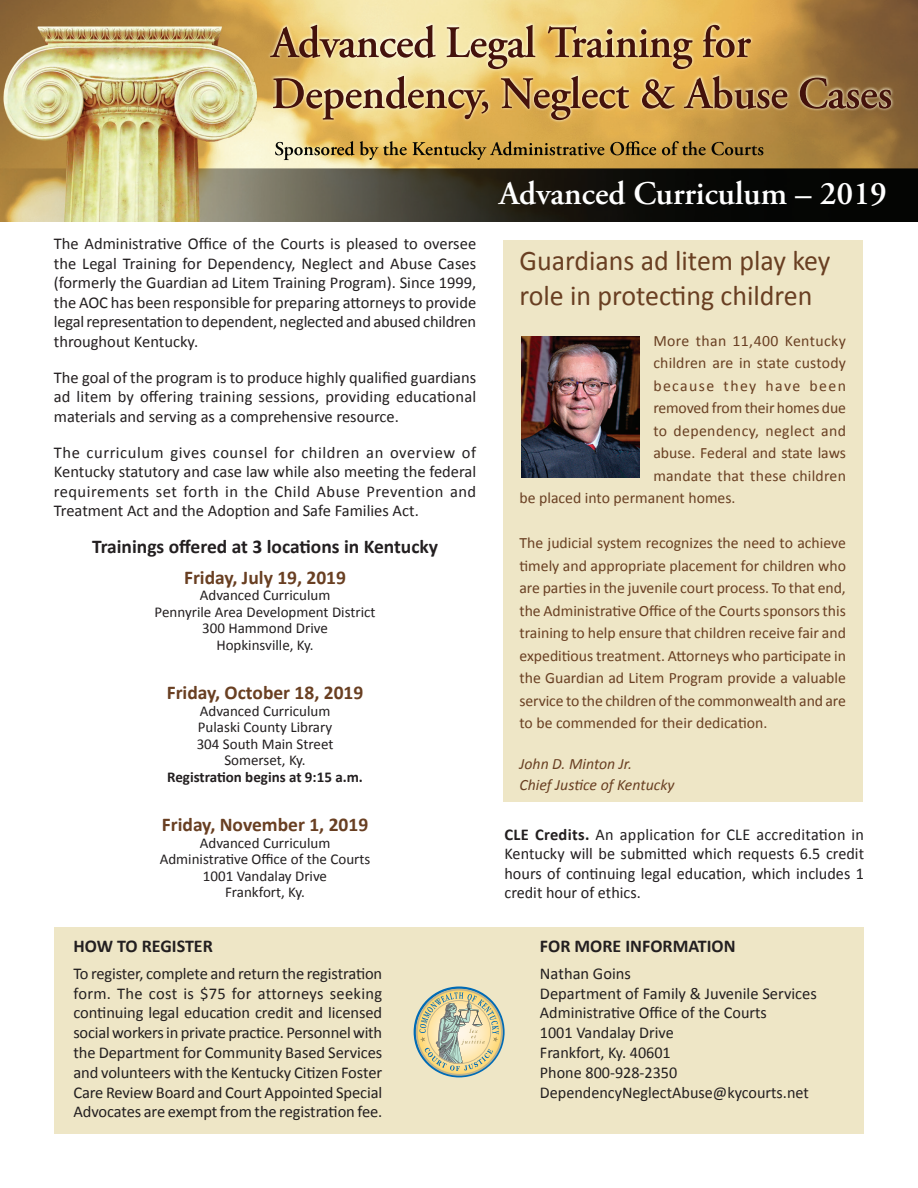
<style>
.page{position:relative;width:918px;height:1188px;background:#fff}
.page>*{position:absolute;margin:0;border:0;box-sizing:border-box;transform-origin:0 0}
.t1{font:600 33px "Adobe Garamond Pro";color:#fff}
.t2{font:28.5px/34.2px "Calibri";color:#693f22}
.t3{font:700 19.5px "Calibri";color:#693f22}
.t4{font:700 19.5px "Calibri";color:#231f20}
.t5{font:700 18px "Calibri";color:#231f20}
.t6{font:16.5px/19.8px "Calibri";color:#231f20;text-align:justify}
.t7{font:15.75px/22.5px "Calibri";color:#693f22;text-align:justify}
.t8{font:15.75px "Calibri";letter-spacing:.025em;color:#693f22}
.t9{font:italic 15.75px/21px "Calibri";color:#693f22}
.t10{font:15.75px "Calibri";letter-spacing:.09em;color:#693f22}
.t11{font:15px/16.5px "Calibri";color:#231f20;text-align:center}
.t12{font:700 15px "Calibri";color:#231f20}
.s1{font-weight:700}
</style>
<div class="page">
<img style="left:0;top:0;width:918px;height:222px">
<img style="left:389px;top:141px;width:124px;height:19px">
<img style="left:625px;top:141px;width:91px;height:14px">
<img style="left:299px;top:25px;width:415px;height:33px">
<img style="left:386px;top:76px;width:442px;height:33px">
<div style="left:54px;top:928px;width:810px;height:206px;background:#eee6c6"></div>
<svg style="left:414px;top:986px;width:91px;height:91px"></svg>
<div style="left:503px;top:240px;width:360px;height:561px;background:#eee6c6"></div>
<img style="left:522px;top:337px;width:118px;height:140px">
<p class="t6" style="left:54px;top:234px;width:424px">The Administrative Office of the Courts is pleased to oversee the Legal Training for Dependency, Neglect and Abuse Cases (formerly the Guardian ad Litem Training Program). Since 1999, the AOC has been responsible for preparing attorneys to provide legal representation to dependent, neglected and abused children throughout Kentucky.</p>
<p class="t6" style="left:54px;top:368px;width:424px">The goal of the program is to produce highly qualified guardians ad litem by offering training sessions, providing educational materials and serving as a comprehensive resource.</p>
<p class="t6" style="left:54px;top:443px;width:424px">The curriculum gives counsel for children an overview of Kentucky statutory and case law while also meeting the federal requirements set forth in the Child Abuse Prevention and Treatment Act and the Adoption and Safe Families Act.</p>
<p class="t4" style="left:92px;top:534px;width:348px">Trainings offered at 3 locations in Kentucky</p>
<p class="t3" style="left:184px;top:565px;width:164px">Friday, July 19, 2019</p>
<p class="t11" style="left:155px;top:587px;width:222px">Advanced Curriculum<br>Pennyrile Area Development District<br>300 Hammond Drive<br>Hopkinsville, Ky.</p>
<p class="t3" style="left:167px;top:680px;width:198px">Friday, October 18, 2019</p>
<p class="t11" style="left:197px;top:703px;width:138px">Advanced Curriculum<br>Pulaski County Library<br>304 South Main Street<br>Somerset, Ky.</p>
<p class="t12" style="left:167px;top:767px;width:197px">Registration begins at 9:15 a.m.</p>
<p class="t3" style="left:162px;top:812px;width:208px">Friday, November 1, 2019</p>
<p class="t11" style="left:160px;top:835px;width:212px">Advanced Curriculum<br>Administrative Office of the Courts<br>1001 Vandalay Drive<br>Frankfort, Ky.</p>
<p class="t5" style="left:73px;top:935px;width:141px">HOW TO REGISTER</p>
<p class="t6" style="left:73px;top:964px;width:310px">To register, complete and return the registration form. The cost is $75 for attorneys seeking continuing legal education credit and licensed social workers in private practice. Personnel with the Department for Community Based Services and volunteers with the Kentucky Citizen Foster Care Review Board and Court Appointed Special Advocates are exempt from the registration fee.</p>
<h1 class="t1" style="left:499px;top:175px;width:390px">Advanced Curriculum – 2019</h1>
<h2 class="t2" style="left:519px;top:244px;width:313px">Guardians ad litem play key role in protecting children</h2>
<p class="t8" style="left:653px;top:330px;width:194px">More than 11,400 Kentucky</p>
<p class="t7" style="left:653px;top:352px;width:194px">children are in state custody</p>
<p class="t10" style="left:653px;top:375px;width:194px">because they have been</p>
<p class="t7" style="left:653px;top:397px;width:194px">removed from their homes due</p>
<p class="t8" style="left:653px;top:420px;width:194px">to dependency, neglect and</p>
<p class="t7" style="left:653px;top:442px;width:194px">abuse. Federal and state laws</p>
<p class="t7" style="left:653px;top:464px;width:194px">mandate that these children</p>
<p class="t7" style="left:519px;top:487px;width:218px">be placed into permanent homes.</p>
<p class="t7" style="left:519px;top:532px;width:328px">The judicial system recognizes the need to achieve timely and appropriate placement for children who are parties in the juvenile court process. To that end, the Administrative Office of the Courts sponsors this training to help ensure that children receive fair and expeditious treatment. Attorneys who participate in the Guardian ad Litem Program provide a valuable service to the children of the commonwealth and are to be commended for their dedication.</p>
<p class="t9" style="left:519px;top:753px;width:157px">John D. Minton Jr.<br>Chief Justice of Kentucky</p>
<p class="t6" style="left:504px;top:824px;width:361px"><span class="s1">CLE Credits.</span> An application for CLE accreditation in Kentucky will be submitted which requests 6.5 credit hours of continuing legal education, which includes 1 credit hour of ethics.</p>
<p class="t5" style="left:540px;top:935px;width:197px">FOR MORE INFORMATION</p>
<p class="t6" style="left:540px;top:963px;width:279px;text-align:left">Nathan Goins<br>Department of Family &amp; Juvenile Services<br>Administrative Office of the Courts<br>1001 Vandalay Drive<br>Frankfort, Ky. 40601<br>Phone 800-928-2350<br>DependencyNeglectAbuse@kycourts.net</p>
</div>
